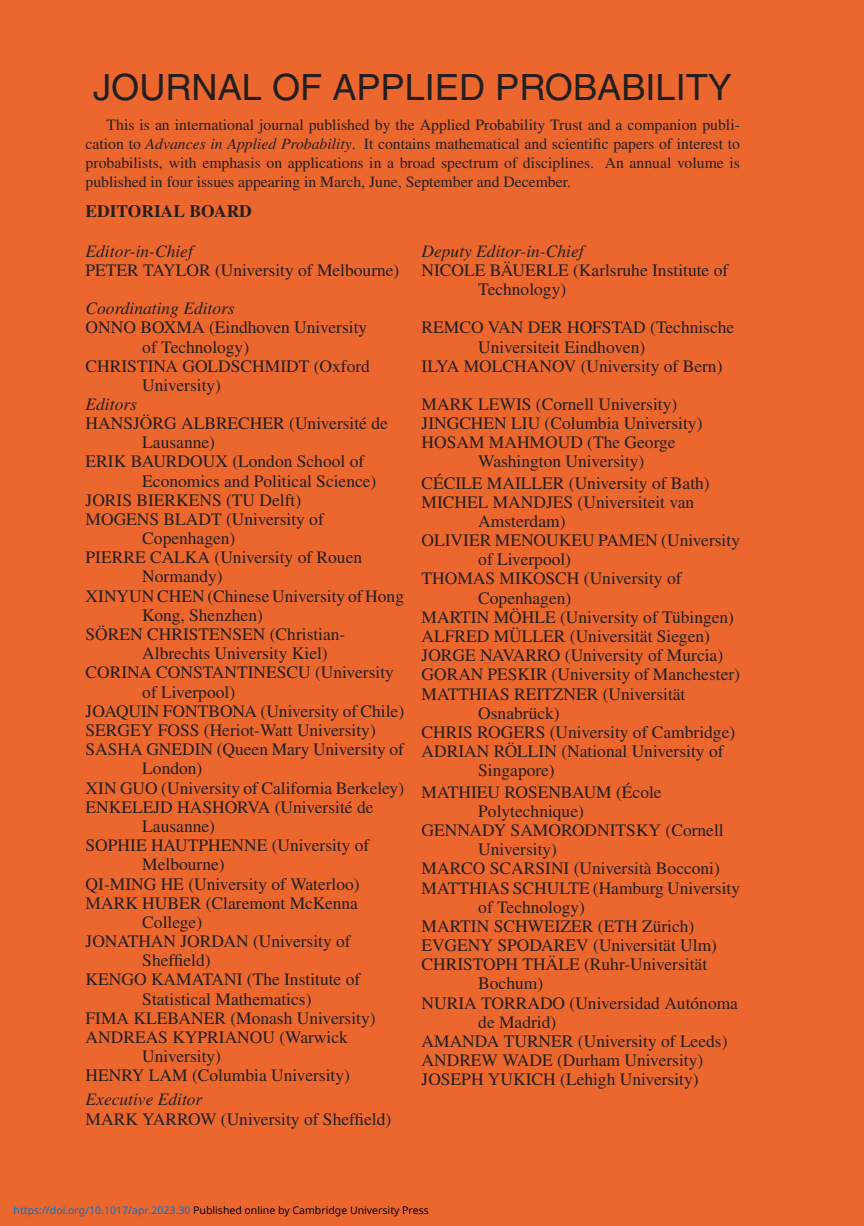
<style>
.page{position:relative;width:864px;height:1226px;background:#fff}
.page>*{position:absolute;margin:0;border:0;box-sizing:border-box;transform-origin:0 0}
.t1{font:36.23px "Helvetica LT Std";color:#231f20}
.t2{font:17.5px/19.2px "Times";color:#231f20}
.t3{font:italic 17.5px "Times";color:#231f20}
.t4{font:700 17.5px "Times";color:#231f20}
.t5{font:15.75px/19.2px "Times";color:#231f20;text-align:justify}
.t6{font:10.5px "Noto Sans";color:#000}
.s1{font-style:italic}
.s2{color:#0172cf}
</style>
<div class="page">
<div style="left:0;top:0;width:863px;height:1225px;background:#ec672d"></div>
<h1 class="t1" style="left:93px;top:66px;width:640px">JOURNAL OF APPLIED PROBABILITY</h1>
<p class="t5" style="left:86px;top:114px;width:655px;text-indent:21px">This is an international journal published by the Applied Probability Trust and a companion publi&shy;cation to <span class="s1">Advances in Applied Probability</span>. It contains mathematical and scientific papers of interest to probabilists, with emphasis on applications in a broad spectrum of disciplines. An annual volume is published in four issues appearing in March, June, September and December.</p>
<p class="t4" style="left:86px;top:200px;width:168px">EDITORIAL BOARD</p>
<p class="t3" style="left:86px;top:241px;width:109px">Editor-in-Chief</p>
<p class="t2" style="left:86px;top:260px;width:315px">PETER TAYLOR (University of Melbourne)</p>
<p class="t3" style="left:421px;top:241px;width:163px">Deputy Editor-in-Chief</p>
<p class="t2" style="left:478px;top:260px;width:251px;text-indent:-57px">NICOLE BÄUERLE (Karlsruhe Institute of<br>Technology)</p>
<p class="t3" style="left:86px;top:299px;width:150px">Coordinating Editors</p>
<p class="t2" style="left:86px;top:318px;width:283px">ONNO BOXMA (Eindhoven University</p>
<p class="t2" style="left:142px;top:337px;width:108px">of Technology)</p>
<p class="t2" style="left:86px;top:356px;width:286px">CHRISTINA GOLDSCHMIDT (Oxford</p>
<p class="t2" style="left:142px;top:375px;width:80px">University)</p>
<p class="t3" style="left:86px;top:394px;width:53px">Editors</p>
<p class="t2" style="left:86px;top:413px;width:303px">HANSJÖRG ALBRECHER (Université de</p>
<p class="t2" style="left:142px;top:432px;width:74px">Lausanne)</p>
<p class="t2" style="left:86px;top:451px;width:280px">ERIK BAURDOUX (London School of</p>
<p class="t2" style="left:142px;top:471px;width:235px">Economics and Political Science)</p>
<p class="t2" style="left:86px;top:490px;width:217px">JORIS BIERKENS (TU Delft)</p>
<p class="t2" style="left:86px;top:509px;width:239px">MOGENS BLADT (University of</p>
<p class="t2" style="left:142px;top:528px;width:94px">Copenhagen)</p>
<p class="t2" style="left:86px;top:547px;width:278px">PIERRE CALKA (University of Rouen</p>
<p class="t2" style="left:142px;top:567px;width:82px">Normandy)</p>
<p class="t2" style="left:86px;top:586px;width:320px">XINYUN CHEN (Chinese University of Hong</p>
<p class="t2" style="left:142px;top:605px;width:122px">Kong, Shenzhen)</p>
<p class="t2" style="left:86px;top:624px;width:261px">SÖREN CHRISTENSEN (Christian-</p>
<p class="t2" style="left:142px;top:643px;width:187px">Albrechts University Kiel)</p>
<p class="t2" style="left:86px;top:662px;width:309px">CORINA CONSTANTINESCU (University</p>
<p class="t2" style="left:142px;top:682px;width:94px">of Liverpool)</p>
<p class="t2" style="left:86px;top:701px;width:320px">JOAQUIN FONTBONA (University of Chile)</p>
<p class="t2" style="left:86px;top:720px;width:291px">SERGEY FOSS (Heriot-Watt University)</p>
<p class="t2" style="left:86px;top:739px;width:320px">SASHA GNEDIN (Queen Mary University of</p>
<p class="t2" style="left:142px;top:758px;width:62px">London)</p>
<p class="t2" style="left:86px;top:778px;width:320px">XIN GUO (University of California Berkeley)</p>
<p class="t2" style="left:86px;top:797px;width:289px">ENKELEJD HASHORVA (Université de</p>
<p class="t2" style="left:142px;top:816px;width:74px">Lausanne)</p>
<p class="t2" style="left:86px;top:835px;width:285px">SOPHIE HAUTPHENNE (University of</p>
<p class="t2" style="left:142px;top:854px;width:84px">Melbourne)</p>
<p class="t2" style="left:86px;top:873px;width:275px">QI-MING HE (University of Waterloo)</p>
<p class="t2" style="left:86px;top:893px;width:274px">MARK HUBER (Claremont McKenna</p>
<p class="t2" style="left:142px;top:912px;width:61px">College)</p>
<p class="t2" style="left:86px;top:931px;width:266px">JONATHAN JORDAN (University of</p>
<p class="t2" style="left:142px;top:950px;width:70px">Sheffield)</p>
<p class="t2" style="left:86px;top:969px;width:276px">KENGO KAMATANI (The Institute of</p>
<p class="t2" style="left:142px;top:988px;width:171px">Statistical Mathematics)</p>
<p class="t2" style="left:86px;top:1008px;width:291px">FIMA KLEBANER (Monash University)</p>
<p class="t2" style="left:86px;top:1027px;width:264px">ANDREAS KYPRIANOU (Warwick</p>
<p class="t2" style="left:142px;top:1046px;width:80px">University)</p>
<p class="t2" style="left:86px;top:1065px;width:266px">HENRY LAM (Columbia University)</p>
<p class="t3" style="left:86px;top:1089px;width:118px">Executive Editor</p>
<p class="t2" style="left:86px;top:1108px;width:307px">MARK YARROW (University of Sheffield)</p>
<p class="t2" style="left:421px;top:318px;width:314px">REMCO VAN DER HOFSTAD (Technische</p>
<p class="t2" style="left:478px;top:337px;width:168px">Universiteit Eindhoven)</p>
<p class="t2" style="left:421px;top:356px;width:302px">ILYA MOLCHANOV (University of Bern)</p>
<p class="t2" style="left:421px;top:394px;width:257px">MARK LEWIS (Cornell University)</p>
<p class="t2" style="left:421px;top:413px;width:282px">JINGCHEN LIU (Columbia University)</p>
<p class="t2" style="left:421px;top:432px;width:255px">HOSAM MAHMOUD (The George</p>
<p class="t2" style="left:478px;top:451px;width:167px">Washington University)</p>
<p class="t2" style="left:421px;top:473px;width:289px">CÉCILE MAILLER (University of Bath)</p>
<p class="t2" style="left:421px;top:492px;width:274px">MICHEL MANDJES (Universiteit van</p>
<p class="t2" style="left:478px;top:511px;width:89px">Amsterdam)</p>
<p class="t2" style="left:421px;top:530px;width:320px">OLIVIER MENOUKEU PAMEN (University</p>
<p class="t2" style="left:478px;top:549px;width:94px">of Liverpool)</p>
<p class="t2" style="left:421px;top:569px;width:261px">THOMAS MIKOSCH (University of</p>
<p class="t2" style="left:478px;top:588px;width:94px">Copenhagen)</p>
<p class="t2" style="left:421px;top:607px;width:314px">MARTIN MÖHLE (University of Tübingen)</p>
<p class="t2" style="left:421px;top:626px;width:290px">ALFRED MÜLLER (Universität Siegen)</p>
<p class="t2" style="left:421px;top:645px;width:303px">JORGE NAVARRO (University of Murcia)</p>
<p class="t2" style="left:421px;top:664px;width:320px">GORAN PESKIR (University of Manchester)</p>
<p class="t2" style="left:421px;top:684px;width:265px">MATTHIAS REITZNER (Universität</p>
<p class="t2" style="left:478px;top:703px;width:83px">Osnabrück)</p>
<p class="t2" style="left:421px;top:722px;width:315px">CHRIS ROGERS (University of Cambridge)</p>
<p class="t2" style="left:421px;top:741px;width:303px">ADRIAN RÖLLIN (National University of</p>
<p class="t2" style="left:478px;top:760px;width:78px">Singapore)</p>
<p class="t2" style="left:421px;top:782px;width:241px">MATHIEU ROSENBAUM (École</p>
<p class="t2" style="left:478px;top:801px;width:107px">Polytechnique)</p>
<p class="t2" style="left:421px;top:820px;width:303px">GENNADY SAMORODNITSKY (Cornell</p>
<p class="t2" style="left:478px;top:839px;width:80px">University)</p>
<p class="t2" style="left:421px;top:858px;width:300px">MARCO SCARSINI (Università Bocconi)</p>
<p class="t2" style="left:421px;top:877px;width:320px">MATTHIAS SCHULTE (Hamburg University</p>
<p class="t2" style="left:478px;top:897px;width:108px">of Technology)</p>
<p class="t2" style="left:421px;top:916px;width:274px">MARTIN SCHWEIZER (ETH Zürich)</p>
<p class="t2" style="left:421px;top:935px;width:297px">EVGENY SPODAREV (Universität Ulm)</p>
<p class="t2" style="left:421px;top:954px;width:287px">CHRISTOPH THÄLE (Ruhr-Universität</p>
<p class="t2" style="left:478px;top:973px;width:66px">Bochum)</p>
<p class="t2" style="left:421px;top:992px;width:318px">NURIA TORRADO (Universidad Autónoma</p>
<p class="t2" style="left:478px;top:1012px;width:79px">de Madrid)</p>
<p class="t2" style="left:421px;top:1031px;width:307px">AMANDA TURNER (University of Leeds)</p>
<p class="t2" style="left:421px;top:1050px;width:283px">ANDREW WADE (Durham University)</p>
<p class="t2" style="left:421px;top:1069px;width:278px">JOSEPH YUKICH (Lehigh University)</p>
<p class="t6" style="left:14px;top:1202px;width:416px"><span class="s2">https://doi.org/10.1017/apr.2023.30</span> Published online by Cambridge University Press</p>
</div>
